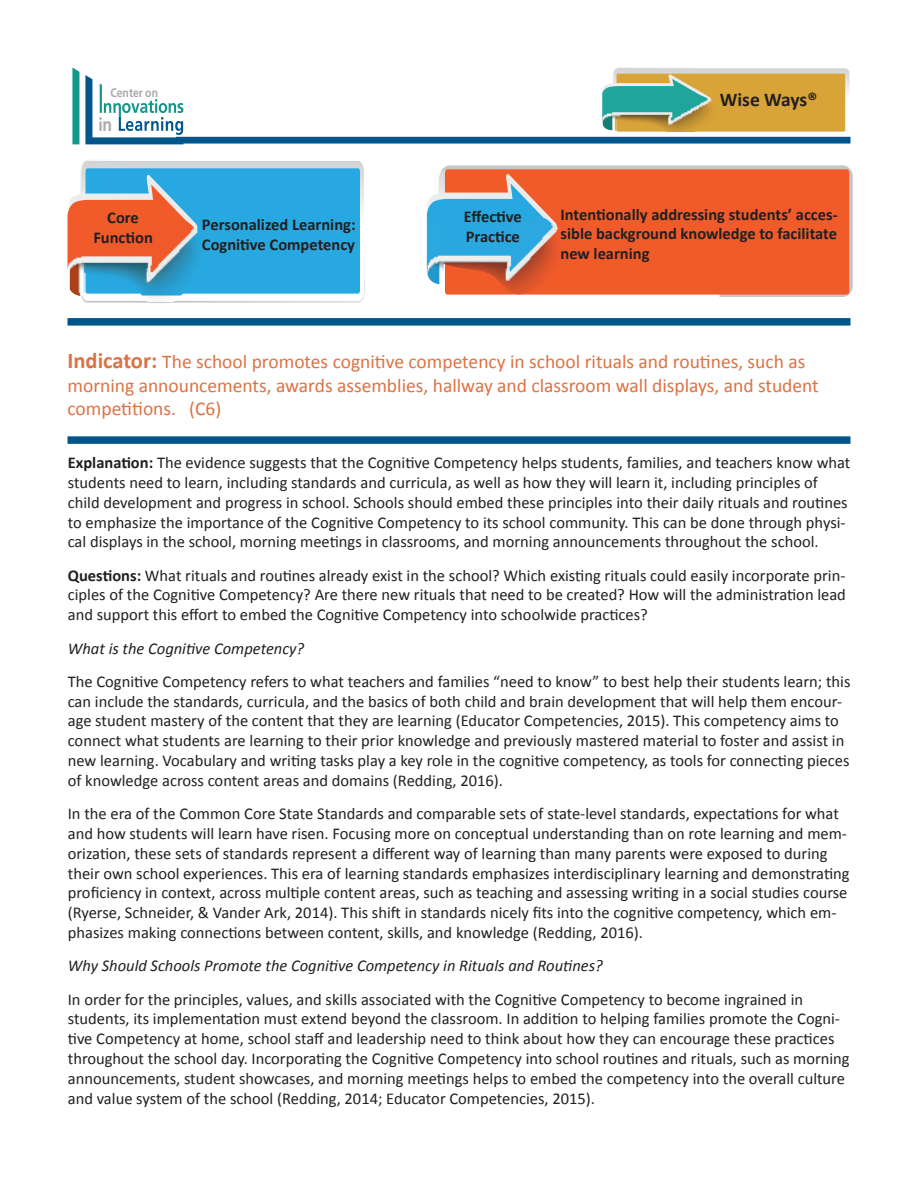
<style>
.page{position:relative;width:918px;height:1188px;background:#fff}
.page>*{position:absolute;margin:0;border:0;box-sizing:border-box;transform-origin:0 0}
.t1{font:19.5px/23.4px "Calibri";color:#dc7242}
.t2{font:700 19.5px "Calibri";letter-spacing:-.005em;color:#231f20}
.t3{font:700 18.6px "Frutiger LT";color:#a8a9ad;scale:.85 1}
.t4{font:16.5px/19.8px "Calibri";color:#231f20}
.t5{font:700 16.5px/19.8px "Calibri";color:#231f20}
.t6{font:italic 16.5px "Calibri";color:#231f20}
.t7{font:700 12.45px "Frutiger LT";color:#a8a9ad;scale:.85 1}
.s1{font-weight:700;font-size:22.5px}
.s2{font-weight:700}
</style>
<div class="page">
<svg style="left:603px;top:68px;width:247px;height:64px;background:#d2af5c"></svg>
<img style="left:603px;top:91px;width:114px;height:41px">
<svg style="left:67px;top:160px;width:298px;height:143px;background:#5cafd4"></svg>
<img style="left:70px;top:220px;width:135px;height:83px">
<svg style="left:443px;top:165px;width:410px;height:132px;background:#cbcacb"></svg>
<div style="left:445px;top:169px;width:404px;height:126px;background:#f15b2a;border-radius:3px"></div>
<svg style="left:427px;top:169px;width:293px;height:128px"></svg>
<img style="left:427px;top:209px;width:138px;height:88px">
<div style="left:68px;top:318px;width:782px;height:8px;background:#00558b"></div>
<div style="left:67px;top:436px;width:783px;height:8px;background:#00558b"></div>
<svg style="left:72px;top:68px;width:7px;height:76px"></svg>
<svg style="left:85px;top:75px;width:98px;height:69px"></svg>
<div style="left:176px;top:137px;width:674px;height:7px;background:#00558b"></div>
<p class="t7" style="left:110px;top:85px;width:58px">Center on</p>
<p class="t3" style="left:98px;top:114px;width:18px">in</p>
<p class="t5" style="left:93px;top:208px;width:61px;text-align:center">Core<br>Function</p>
<p class="t5" style="left:464px;top:207px;width:60px">Effective<br>Practice</p>
<p class="t5" style="left:202px;top:214px;width:155px">Personalized Learning:<br>Cognitive Competency</p>
<p class="t2" style="left:720px;top:87px;width:99px">Wise Ways®</p>
<p class="t5" style="left:561px;top:204px;width:279px;text-align:justify">Intentionally addressing students’ acces&shy;sible background knowledge to facilitate new learning</p>
<p class="t1" style="left:67px;top:350px;width:753px"><span class="s1">Indicator:</span> The school promotes cognitive competency in school rituals and routines, such as morning announcements, awards assemblies, hallway and classroom wall displays, and student competitions. (C6)</p>
<p class="t4" style="left:68px;top:453px;width:784px"><span class="s2">Explanation:</span> The evidence suggests that the Cognitive Competency helps students, families, and teachers know what students need to learn, including standards and curricula, as well as how they will learn it, including principles of child development and progress in school. Schools should embed these principles into their daily rituals and routines to emphasize the importance of the Cognitive Competency to its school community. This can be done through physi&shy;cal displays in the school, morning meetings in classrooms, and morning announcements throughout the school.</p>
<p class="t4" style="left:68px;top:565px;width:780px;text-align:justify"><span class="s2">Questions:</span> What rituals and routines already exist in the school? Which existing rituals could easily incorporate prin&shy;ciples of the Cognitive Competency? Are there new rituals that need to be created? How will the administration lead and support this effort to embed the Cognitive Competency into schoolwide practices?</p>
<p class="t6" style="left:68px;top:637px;width:238px">What is the Cognitive Competency?</p>
<p class="t4" style="left:68px;top:672px;width:784px">The Cognitive Competency refers to what teachers and families “need to know” to best help their students learn; this can include the standards, curricula, and the basics of both child and brain development that will help them encour&shy;age student mastery of the content that they are learning (Educator Competencies, 2015). This competency aims to connect what students are learning to their prior knowledge and previously mastered material to foster and assist in new learning. Vocabulary and writing tasks play a key role in the cognitive competency, as tools for connecting pieces of knowledge across content areas and domains (Redding, 2016).</p>
<p class="t4" style="left:68px;top:804px;width:783px">In the era of the Common Core State Standards and comparable sets of state-level standards, expectations for what and how students will learn have risen. Focusing more on conceptual understanding than on rote learning and mem&shy;orization, these sets of standards represent a different way of learning than many parents were exposed to during their own school experiences. This era of learning standards emphasizes interdisciplinary learning and demonstrating proficiency in context, across multiple content areas, such as teaching and assessing writing in a social studies course (Ryerse, Schneider, &amp; Vander Ark, 2014). This shift in standards nicely fits into the cognitive competency, which em&shy;phasizes making connections between content, skills, and knowledge (Redding, 2016).</p>
<p class="t6" style="left:68px;top:955px;width:536px">Why Should Schools Promote the Cognitive Competency in Rituals and Routines?</p>
<p class="t4" style="left:68px;top:989px;width:783px">In order for the principles, values, and skills associated with the Cognitive Competency to become ingrained in students, its implementation must extend beyond the classroom. In addition to helping families promote the Cogni&shy;tive Competency at home, school staff and leadership need to think about how they can encourage these practices throughout the school day. Incorporating the Cognitive Competency into school routines and rituals, such as morning announcements, student showcases, and morning meetings helps to embed the competency into the overall culture and value system of the school (Redding, 2014; Educator Competencies, 2015).</p>
</div>
